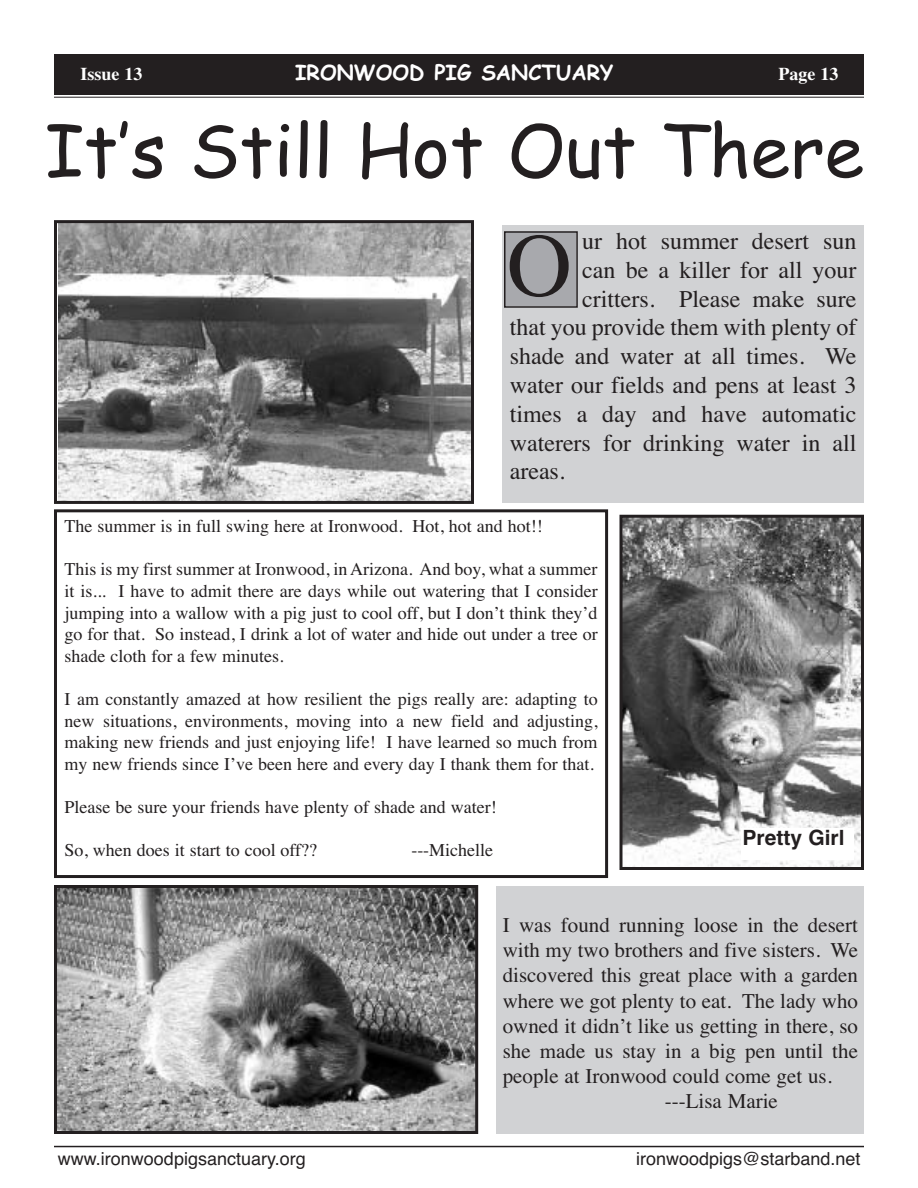
<style>
.page{position:relative;width:918px;height:1188px;background:#fff}
.page>*{position:absolute;margin:0;border:0;box-sizing:border-box;transform-origin:0 0}
.t1{font:90px "Times";color:#231f20}
.t2{font:72px "Comic Sans MS";color:#231f20}
.t3{font:24px "Times";color:#231f20}
.t4{font:21px "Times";color:#231f20}
.t5{font:700 21px "Comic Sans MS";color:#fff}
.t6{font:700 21px "Helvetica";color:#231f20}
.t7{font:18px/21.6px "Times";color:#231f20;text-align:justify}
.t8{font:18px "Helvetica";color:#231f20}
.t9{font:700 18px "Times";color:#fff}
</style>
<div class="page">
<div style="left:502px;top:225px;width:362px;height:277px;background:#d1d2d4"></div>
<div style="left:54px;top:54px;width:810px;height:40px;background:#231f20"></div>
<hr style="left:54px;top:97px;width:810px;height:1px;background:#231f20">
<hr style="left:54px;top:1146px;width:810px;height:1px;background:#231f20">
<div style="left:506px;top:233px;width:70px;height:73px;background:#a8a9ad"></div>
<div style="left:504px;top:231px;width:74px;height:77px;border:2px solid #231f20"></div>
<img style="left:58px;top:224px;width:412px;height:276px">
<div style="left:54px;top:220px;width:420px;height:284px;border:3px solid #231f20"></div>
<div style="left:54px;top:509px;width:554px;height:369px;border:3px solid #231f20"></div>
<div style="left:497px;top:886px;width:367px;height:248px;background:#d1d2d4"></div>
<img style="left:58px;top:889px;width:416px;height:241px">
<div style="left:54px;top:885px;width:424px;height:249px;border:3px solid #231f20"></div>
<img style="left:624px;top:519px;width:236px;height:347px">
<div style="left:620px;top:515px;width:244px;height:355px;border:3px solid #231f20"></div>
<div style="left:741px;top:828px;width:112px;height:32px;background:#fff"></div>
<p class="t9" style="left:80px;top:63px;width:63px">Issue 13</p>
<p class="t5" style="left:295px;top:60px;width:320px">IRONWOOD PIG SANCTUARY</p>
<p class="t9" style="left:779px;top:63px;width:61px">Page 13</p>
<h2 class="t2" style="left:45px;top:110px;width:821px">It’s Still Hot Out There</h2>
<h3 class="t3" style="left:582px;top:227px;width:276px">ur hot summer desert sun</h3>
<h3 class="t3" style="left:582px;top:255px;width:276px">can be a killer for all your</h3>
<h3 class="t3" style="left:582px;top:284px;width:276px">critters. Please make sure</h3>
<h3 class="t3" style="left:510px;top:313px;width:348px">that you provide them with plenty of</h3>
<h3 class="t3" style="left:510px;top:342px;width:348px">shade and water at all times. We</h3>
<h3 class="t3" style="left:510px;top:371px;width:348px">water our fields and pens at least 3</h3>
<h3 class="t3" style="left:510px;top:399px;width:348px">times a day and have automatic</h3>
<h3 class="t3" style="left:510px;top:428px;width:348px">waterers for drinking water in all</h3>
<h3 class="t3" style="left:510px;top:457px;width:57px">areas.</h3>
<h1 class="t1" style="left:507px;top:212px;width:66px">O</h1>
<p class="t7" style="left:64px;top:515px;width:480px">The summer is in full swing here at Ironwood. Hot, hot and hot!!</p>
<p class="t7" style="left:64px;top:558px;width:535px">This is my first summer at Ironwood, in Arizona. And boy, what a summer it is... I have to admit there are days while out watering that I consider jumping into a wallow with a pig just to cool off, but I don’t think they’d go for that. So instead, I drink a lot of water and hide out under a tree or shade cloth for a few minutes.</p>
<p class="t7" style="left:64px;top:688px;width:535px">I am constantly amazed at how resilient the pigs really are: adapting to new situations, environments, moving into a new field and adjusting, making new friends and just enjoying life! I have learned so much from my new friends since I’ve been here and every day I thank them for that.</p>
<p class="t7" style="left:64px;top:796px;width:434px">Please be sure your friends have plenty of shade and water!</p>
<p class="t7" style="left:64px;top:839px;width:254px">So, when does it start to cool off??</p>
<p class="t7" style="left:411px;top:839px;width:83px">---Michelle</p>
<p class="t6" style="left:742px;top:825px;width:104px">Pretty Girl</p>
<p class="t4" style="left:503px;top:913px;width:357px">I was found running loose in the desert</p>
<p class="t4" style="left:503px;top:938px;width:357px">with my two brothers and five sisters. We</p>
<p class="t4" style="left:503px;top:963px;width:357px">discovered this great place with a garden</p>
<p class="t4" style="left:503px;top:988px;width:357px">where we got plenty to eat. The lady who</p>
<p class="t4" style="left:503px;top:1013px;width:357px">owned it didn’t like us getting in there, so</p>
<p class="t4" style="left:503px;top:1039px;width:357px">she made us stay in a big pen until the</p>
<p class="t4" style="left:503px;top:1064px;width:331px">people at Ironwood could come get us.</p>
<p class="t4" style="left:665px;top:1089px;width:115px">---Lisa Marie</p>
<p class="t8" style="left:58px;top:1148px;width:249px">www.ironwoodpigsanctuary.org</p>
<p class="t8" style="left:636px;top:1148px;width:226px">ironwoodpigs@starband.net</p>
</div>
